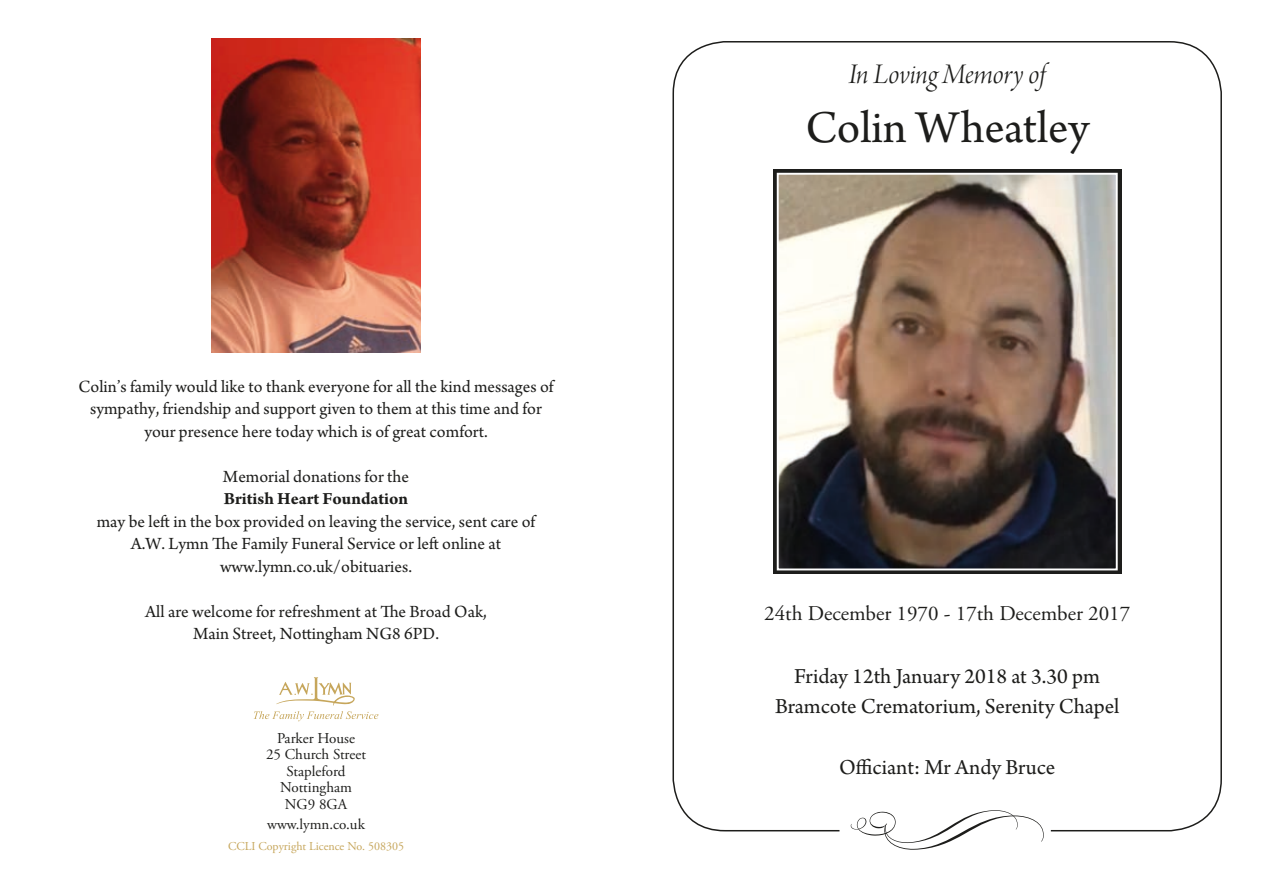
<style>
.page{position:relative;width:1263px;height:893px;background:#fff}
.page>*{position:absolute;margin:0;border:0;box-sizing:border-box;transform-origin:0 0}
.t1{font:48px "Arno Pro";color:#1d1d1b}
.t2{font:30px "Arno Pro Light Italic Display";letter-spacing:-.005em;color:#1d1d1b}
.t3{font:22.5px/30px "Arno Pro";letter-spacing:-.005em;color:#1d1d1b;text-align:center}
.t4{font:21px "Adobe Garamond Pro";color:#1d1d1b}
.t5{font:18px/22.5px "Arno Pro";color:#1d1d1b;text-align:center}
.t6{font:700 18px "Arno Pro";color:#1d1d1b}
.t7{font:15px/16.5px "Adobe Garamond Pro";color:#1d1d1b;text-align:center}
.t8{font:12px "Adobe Garamond Pro";color:#c6a65b}
</style>
<div class="page">
<svg style="left:851px;top:810px;width:193px;height:40px"></svg>
<img style="left:211px;top:39px;width:210px;height:313px">
<svg style="left:254px;top:677px;width:124px;height:44px"></svg>
<div style="left:773px;top:169px;width:348px;height:405px;background:#1d1d1b"></div>
<svg style="left:776px;top:172px;width:342px;height:399px"></svg>
<p class="t5" style="left:78px;top:376px;width:477px">Colin’s family would like to thank everyone for all the kind messages of sympathy, friendship and support given to them at this time and for your presence here today which is of great comfort.</p>
<p class="t5" style="left:223px;top:466px;width:188px">Memorial donations for the</p>
<p class="t6" style="left:224px;top:488px;width:186px">British Heart Foundation</p>
<p class="t5" style="left:97px;top:511px;width:440px">may be left in the box provided on leaving the service, sent care of<br>A.W. Lymn The Family Funeral Service or left online at www.lymn.co.uk/obituaries.</p>
<p class="t5" style="left:145px;top:601px;width:343px">All are welcome for refreshment at The Broad Oak,<br>Main Street, Nottingham NG8 6PD.</p>
<p class="t7" style="left:266px;top:730px;width:101px">Parker House<br>25 Church Street<br>Stapleford<br>Nottingham<br>NG9 8GA</p>
<p class="t7" style="left:267px;top:817px;width:99px">www.lymn.co.uk</p>
<p class="t8" style="left:228px;top:839px;width:178px">CCLI Copyright Licence No. 508305</p>
<h2 class="t2" style="left:849px;top:58px;width:198px">In Loving Memory of</h2>
<h1 class="t1" style="left:805px;top:100px;width:285px">Colin Wheatley</h1>
<p class="t4" style="left:764px;top:601px;width:367px">24th December 1970 - 17th December 2017</p>
<p class="t3" style="left:775px;top:663px;width:346px">Friday 12th January 2018 at 3.30 pm<br>Bramcote Crematorium, Serenity Chapel</p>
<p class="t3" style="left:839px;top:753px;width:218px">Officiant: Mr Andy Bruce</p>
</div>
